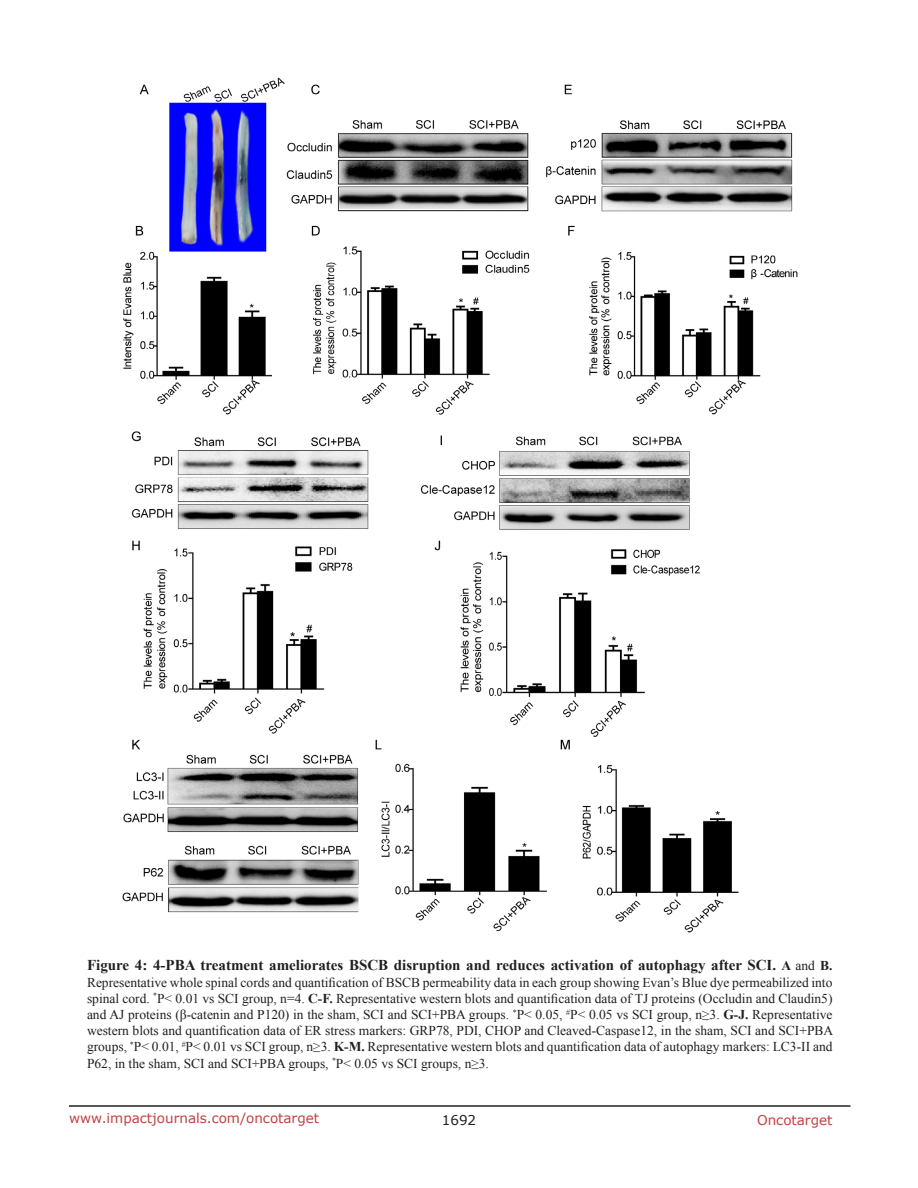
<style>
.page{position:relative;width:918px;height:1188px;background:#fff}
.page>*{position:absolute;margin:0;border:0;box-sizing:border-box;transform-origin:0 0}
.figuretext{font:700 15px "Times New Roman";color:#231f20}
.figuretext-2{font:13.5px/16.2px "Times New Roman";color:#231f20;text-align:justify}
.t1{font:13.5px "Verdana";color:#c24141}
.t2{font:13.5px "Verdana";color:#231f20}
.s1{font-size:13.5px}
.s2{font-weight:400;font-size:13.5px}
.s3{font-weight:700}
</style>
<div class="page">
<hr style="left:69px;top:1105px;width:781px;height:2px;background:#231f20">
<img style="left:122px;top:77px;width:676px;height:856px">
<p class="figuretext" style="left:87px;top:955px;width:747px">Figure 4: 4-PBA treatment ameliorates BSCB disruption and reduces activation of autophagy after SCI. <span class="s1">A</span> <span class="s2">and</span> <span class="s1">B.</span></p>
<p class="figuretext-2" style="left:87px;top:974px;width:748px">Representative whole spinal cords and quantification of BSCB permeability data in each group showing Evan’s Blue dye permeabilized into spinal cord. <sup>*</sup>P&lt; 0.01 vs SCI group, n=4. <span class="s3">C-F.</span> Representative western blots and quantification data of TJ proteins (Occludin and Claudin5) and AJ proteins (β-catenin and P120) in the sham, SCI and SCI+PBA groups. <sup>*</sup>P&lt; 0.05, <sup>#</sup>P&lt; 0.05 vs SCI group, n≥3. <span class="s3">G-J.</span> Representative western blots and quantification data of ER stress markers: GRP78, PDI, CHOP and Cleaved-Caspase12, in the sham, SCI and SCI+PBA groups, <sup>*</sup>P&lt; 0.01, <sup>#</sup>P&lt; 0.01 vs SCI group, n≥3. <span class="s3">K-M.</span> Representative western blots and quantification data of autophagy markers: LC3-II and P62, in the sham, SCI and SCI+PBA groups, <sup>*</sup>P&lt; 0.05 vs SCI groups, n≥3.</p>
<p class="t1" style="left:69px;top:1109px;width:252px">www.impactjournals.com/oncotarget</p>
<p class="t2" style="left:442px;top:1111px;width:36px">1692</p>
<p class="t1" style="left:757px;top:1111px;width:77px">Oncotarget</p>
</div>
